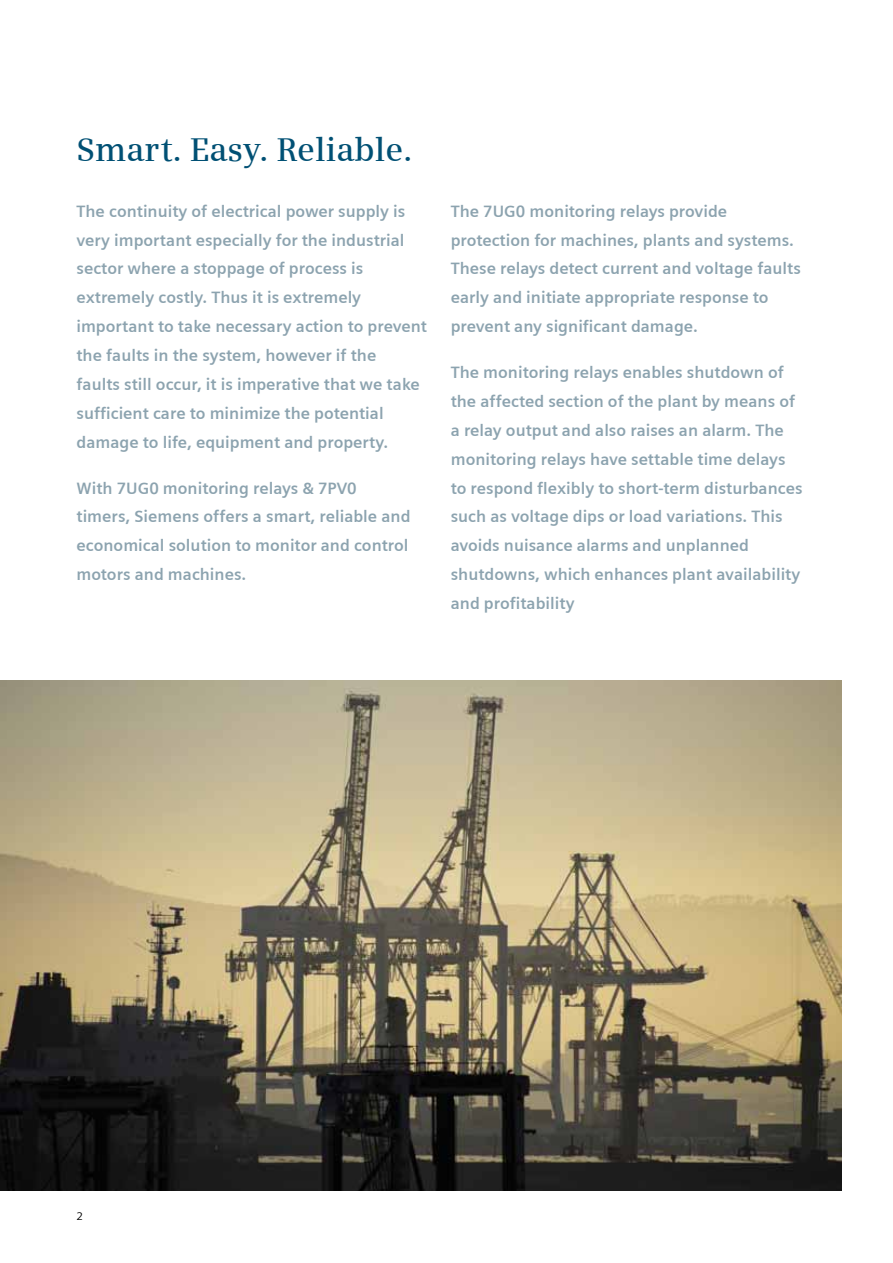
<style>
.page{position:relative;width:893px;height:1263px;background:#fff}
.page>*{position:absolute;margin:0;border:0;box-sizing:border-box;transform-origin:0 0}
.t1{font:600 33px "Siemens Serif";color:#005074}
.t2{font:700 16.5px/28.8px "Siemens Sans";color:#8ca3af}
.t3{font:11.25px "Siemens Sans";color:#000}
</style>
<div class="page">
<img style="left:0;top:680px;width:842px;height:511px">
<h1 class="t1" style="left:77px;top:130px;width:338px">Smart. Easy. Reliable.</h1>
<p class="t2" style="left:77px;top:197px;width:352px">The continuity of electrical power supply is very important especially for the industrial sector where a stoppage of process is extremely costly. Thus it is extremely important to take necessary action to prevent the faults in the system, however if the<br>faults still occur, it is imperative that we take sufficient care to minimize the potential damage to life, equipment and property.</p>
<p class="t2" style="left:77px;top:473px;width:335px">With 7UG0 monitoring relays &amp; 7PV0 timers, Siemens offers a smart, reliable and economical solution to monitor and control motors and machines.</p>
<p class="t2" style="left:451px;top:197px;width:352px">The 7UG0 monitoring relays provide protection for machines, plants and systems.<br>These relays detect current and voltage faults early and initiate appropriate response to prevent any significant damage.</p>
<p class="t2" style="left:451px;top:358px;width:353px">The monitoring relays enables shutdown of the affected section of the plant by means of a relay output and also raises an alarm. The monitoring relays have settable time delays to respond flexibly to short-term disturbances such as voltage dips or load variations. This avoids nuisance alarms and unplanned shutdowns, which enhances plant availability and profitability</p>
<p class="t3" style="left:77px;top:1210px;width:8px">2</p>
</div>
